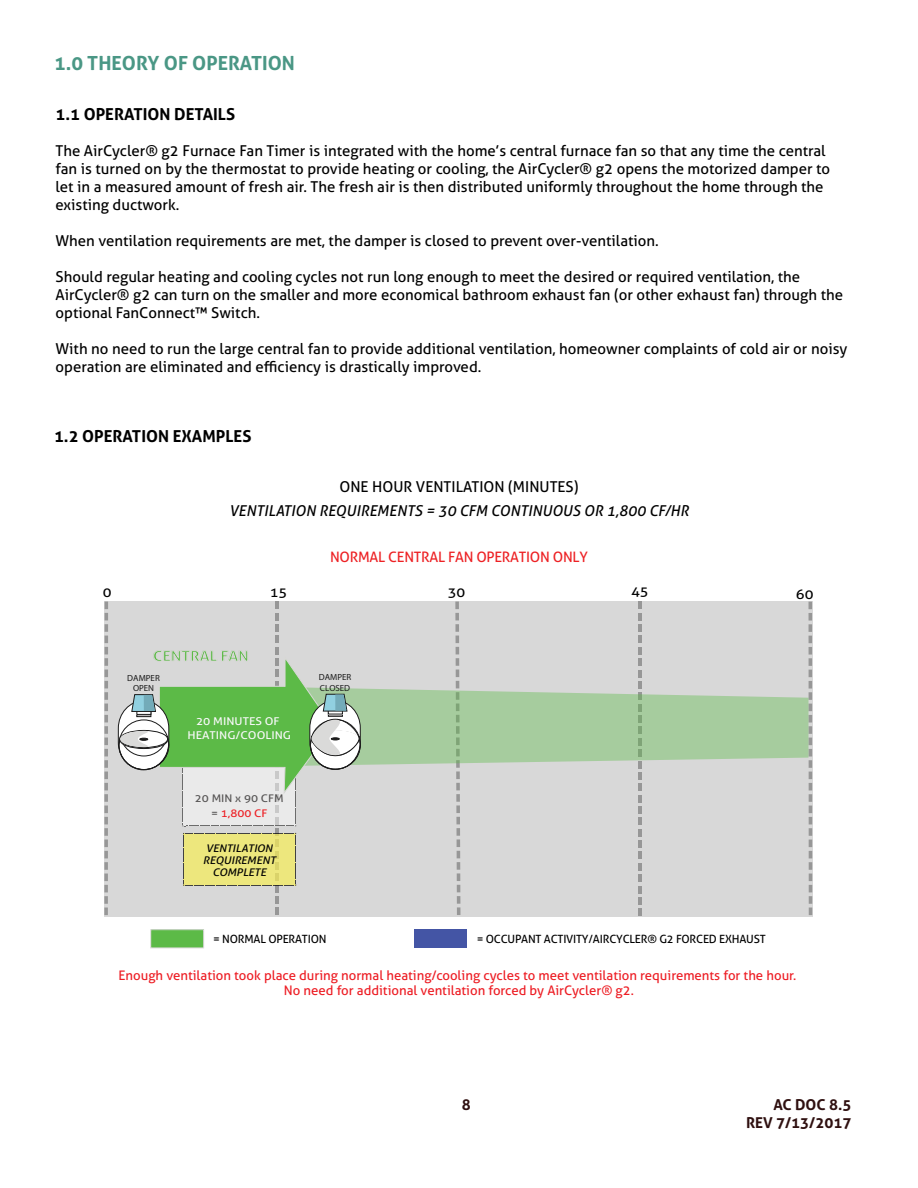
<style>
.page{position:relative;width:918px;height:1188px;background:#fff}
.page>*{position:absolute;margin:0;border:0;box-sizing:border-box;transform-origin:0 0}
.t1{font:700 19.5px "Aller";color:#4a9785}
.t2{font:700 16.5px "Aller";color:#000}
.t3{font:15px/18px "Aller";color:#000}
.t4{font:italic 15px "Aller";color:#000}
.t5{font:700 15px/18px "Aller";color:#2f1010;text-align:right}
.t6{font:14.4px "Aller";letter-spacing:-.02em;color:#ed2124}
.t7{font:700 14.4px "Aller";letter-spacing:-.015em;color:#5cba47;scale:1.11 1}
.t8{font:13.2px/15.8px "Aller";color:#ed1d24;text-align:center}
.t9{font:13.2px "Aller";color:#000;scale:1.11 1}
.t10{font:11.4px "Aller";letter-spacing:-.02em;color:#000}
.t11{font:10.8px/14.5px "Aller";color:#f9f9fa;text-align:center;scale:1.11 1}
.t12{font:italic 10.5px/12px "Aller";letter-spacing:-.015em;color:#020202;text-align:center;scale:1.11 1}
.t13{font:10.5px/14.5px "Aller";color:#565454;text-align:center;scale:1.11 1}
.t14{font:italic 900 8.85px/10.6px "Myriad Pro";color:#1b1b1b;text-align:center}
.s1{color:#ed1f24}
</style>
<div class="page">
<div style="left:104px;top:601px;width:709px;height:316px;background:#d8d8d8"></div>
<svg style="left:455px;top:602px;width:5px;height:313px"></svg>
<svg style="left:638px;top:602px;width:4px;height:314px"></svg>
<svg style="left:104px;top:602px;width:4px;height:313px"></svg>
<svg style="left:809px;top:602px;width:3px;height:313px"></svg>
<svg style="left:361px;top:686px;width:448px;height:81px;fill:#a6cc9e"></svg>
<div style="left:151px;top:930px;width:53px;height:18px;background:#5cba47"></div>
<div style="left:151px;top:930px;width:53px;height:18px;border:1px solid #d8d8d6"></div>
<div style="left:414px;top:930px;width:53px;height:18px;background:#4455a5"></div>
<svg style="left:118px;top:602px;width:243px;height:313px"></svg>
<h1 class="t1" style="left:54px;top:51px;width:242px">1.0 THEORY OF OPERATION</h1>
<p class="t2" style="left:56px;top:104px;width:181px">1.1 OPERATION DETAILS</p>
<p class="t3" style="left:56px;top:142px;width:776px">The AirCycler® g2 Furnace Fan Timer is integrated with the home’s central furnace fan so that any time the central fan is turned on by the thermostat to provide heating or cooling, the AirCycler® g2 opens the motorized damper to let in a measured amount of fresh air. The fresh air is then distributed uniformly throughout the home through the existing ductwork.</p>
<p class="t3" style="left:56px;top:232px;width:605px">When ventilation requirements are met, the damper is closed to prevent over-ventilation.</p>
<p class="t3" style="left:56px;top:268px;width:789px">Should regular heating and cooling cycles not run long enough to meet the desired or required ventilation, the<br>AirCycler® g2 can turn on the smaller and more economical bathroom exhaust fan (or other exhaust fan) through the optional FanConnect™ Switch.</p>
<p class="t3" style="left:56px;top:340px;width:793px">With no need to run the large central fan to provide additional ventilation, homeowner complaints of cold air or noisy operation are eliminated and efficiency is drastically improved.</p>
<p class="t2" style="left:54px;top:426px;width:199px">1.2 OPERATION EXAMPLES</p>
<p class="t3" style="left:339px;top:477px;width:241px">ONE HOUR VENTILATION (MINUTES)</p>
<p class="t4" style="left:229px;top:501px;width:461px">VENTILATION REQUIREMENTS = 30 CFM CONTINUOUS OR 1,800 CF/HR</p>
<p class="t6" style="left:330px;top:548px;width:259px">NORMAL CENTRAL FAN OPERATION ONLY</p>
<p class="t9" style="left:103px;top:584px;width:9px">0</p>
<p class="t9" style="left:270px;top:584px;width:17px">15</p>
<p class="t9" style="left:448px;top:584px;width:17px">30</p>
<p class="t9" style="left:631px;top:583px;width:17px">45</p>
<p class="t9" style="left:796px;top:586px;width:17px">60</p>
<p class="t7" style="left:153px;top:647px;width:88px">CENTRAL FAN</p>
<p class="t14" style="left:127px;top:672px;width:34px">DAMPER<br>OPEN</p>
<p class="t14" style="left:319px;top:672px;width:34px;text-align:left">DAMPER<br>CLOSED</p>
<p class="t11" style="left:187px;top:714px;width:95px">20 MINUTES OF<br>HEATING/COOLING</p>
<p class="t13" style="left:195px;top:791px;width:82px">20 MIN x 90 CFM = <span class="s1">1,800 CF</span></p>
<p class="t12" style="left:203px;top:842px;width:67px">VENTILATION<br>REQUIREMENT<br>COMPLETE</p>
<p class="t10" style="left:213px;top:932px;width:115px">= NORMAL OPERATION</p>
<p class="t10" style="left:477px;top:932px;width:290px">= OCCUPANT ACTIVITY/AIRCYCLER® G2 FORCED EXHAUST</p>
<p class="t8" style="left:118px;top:967px;width:679px">Enough ventilation took place during normal heating/cooling cycles to meet ventilation requirements for the hour.<br>No need for additional ventilation forced by AirCycler® g2.</p>
<p class="t5" style="left:462px;top:1095px;width:10px">8</p>
<p class="t5" style="left:746px;top:1095px;width:107px">AC DOC 8.5<br>REV 7/13/2017</p>
</div>
